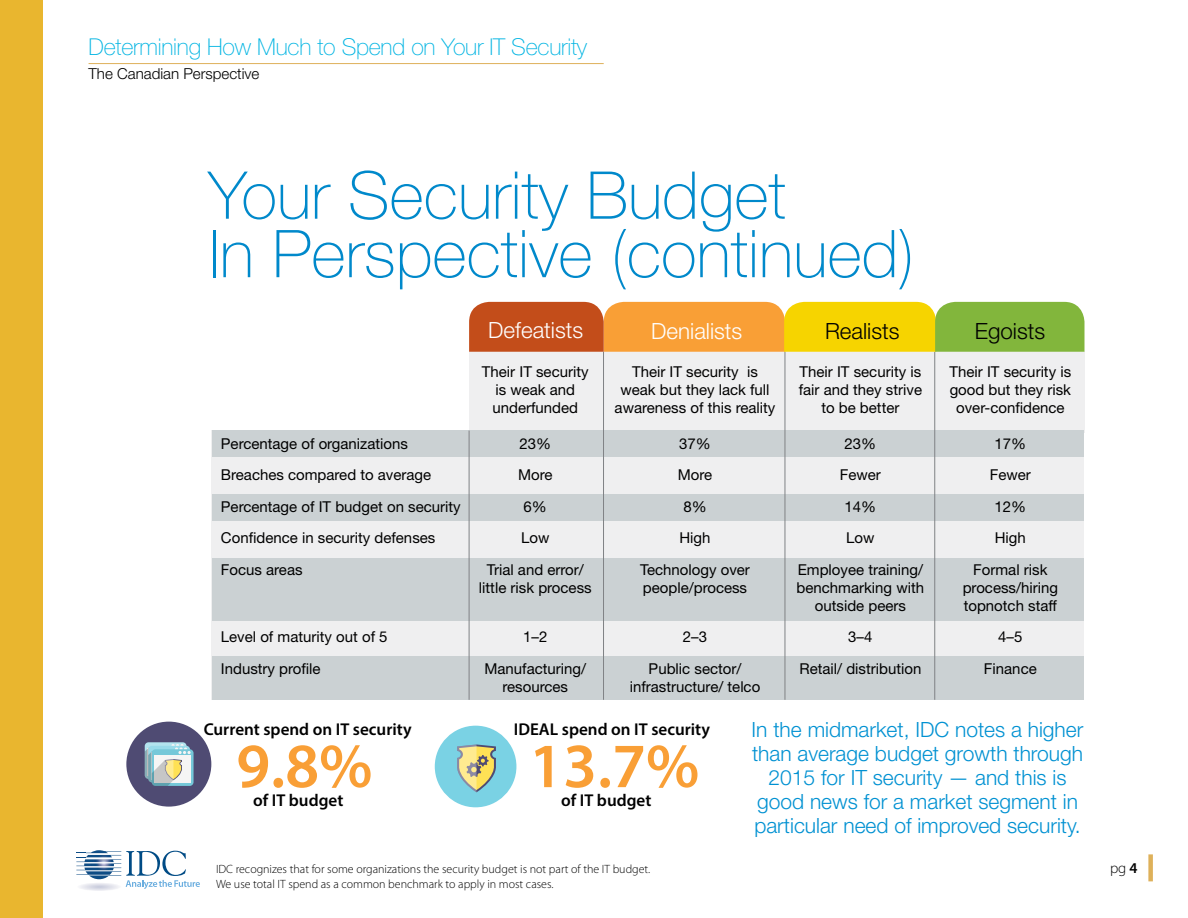
<style>
.page{position:relative;width:1188px;height:918px;background:#fff}
.page>*{position:absolute;margin:0;border:0;box-sizing:border-box;transform-origin:0 0}
.t1{font:100 66px/58.5px "Helvetica Neue";color:#0089cb}
.t2{font:600 63.45px "Myriad Pro";color:#f99f36}
.t3{font:100 23.25px "Helvetica Neue";letter-spacing:-.01em;color:#00b4e2}
.t4{font:300 22.35px "Helvetica Neue";color:#fff}
.t5{font:300 22.35px "Helvetica Neue";color:#000}
.t6{font:300 21px/24px "Helvetica Neue";color:#0091d2;text-align:center}
.t7{font:600 17.1px "Myriad Pro";color:#000}
.t8{font:300 15.15px "Helvetica Neue";color:#000}
.t9{font:15px/18px "Helvetica Neue";color:#000;text-align:center}
.t10{font:300 15px "Myriad Pro";color:#000}
.t11{font:300 12px/15px "Myriad Pro";color:#000}
.s1{font-weight:600}
</style>
<div class="page">
<svg style="left:76px;top:851px;width:124px;height:40px"></svg>
<div style="left:1148px;top:854px;width:5px;height:27px;background:#deb15a"></div>
<div style="left:0;top:0;width:44px;height:918px;background:#e9b62f"></div>
<hr style="left:89px;top:63px;width:515px;height:1px;background:#deb15a">
<div style="left:212px;top:431px;width:872px;height:269px;background:#efeff0"></div>
<div style="left:469px;top:352px;width:615px;height:81px;background:#efeff0"></div>
<div style="left:212px;top:431px;width:872px;height:26px;background:#cbd1d3"></div>
<div style="left:212px;top:495px;width:872px;height:26px;background:#cbd1d3"></div>
<div style="left:212px;top:656px;width:872px;height:44px;background:#cbd1d3"></div>
<div style="left:212px;top:559px;width:872px;height:62px;background:#cbd1d3"></div>
<hr style="left:603px;top:352px;width:1px;height:348px;background:#808285">
<hr style="left:469px;top:431px;width:1px;height:269px;background:#808285">
<hr style="left:785px;top:352px;width:1px;height:348px;background:#808285">
<hr style="left:934px;top:352px;width:1px;height:348px;background:#808285">
<div style="left:126px;top:722px;width:85px;height:85px;background:#4f4b73;border-radius:50%"></div>
<div style="left:145px;top:742px;width:42px;height:37px;background:#b3e4ef;border-radius:4px"></div>
<div style="left:152px;top:749px;width:42px;height:37px;background:#75c8d9;border-radius:4px"></div>
<svg style="left:145px;top:744px;width:46px;height:42px"></svg>
<div style="left:435px;top:726px;width:81px;height:81px;background:#7ad2e4;border-radius:50%"></div>
<svg style="left:457px;top:744px;width:39px;height:48px"></svg>
<svg style="left:469px;top:302px;width:616px;height:50px;background:#d0a129"></svg>
<h3 class="t3" style="left:89px;top:33px;width:500px">Determining How Much to Spend on Your IT Security</h3>
<p class="t8" style="left:89px;top:65px;width:172px">The Canadian Perspective</p>
<p class="t1" style="left:208px;top:166px;width:707px">Your Security Budget<br>In Perspective (continued)</p>
<p class="t9" style="left:221px;top:434px;width:189px">Percentage of organizations</p>
<p class="t9" style="left:221px;top:466px;width:212px">Breaches compared to average</p>
<p class="t9" style="left:221px;top:497px;width:241px">Percentage of IT budget on security</p>
<p class="t9" style="left:221px;top:529px;width:216px">Confidence in security defenses</p>
<p class="t9" style="left:221px;top:560px;width:83px">Focus areas</p>
<p class="t9" style="left:221px;top:628px;width:168px">Level of maturity out of 5</p>
<p class="t9" style="left:221px;top:659px;width:101px">Industry profile</p>
<p class="t7" style="left:204px;top:719px;width:209px">Current spend on IT security</p>
<p class="t2" style="left:236px;top:725px;width:138px">9.8%</p>
<p class="t7" style="left:253px;top:790px;width:92px">of IT budget</p>
<p class="t4" style="left:488px;top:316px;width:96px">Defeatists</p>
<p class="t4" style="left:651px;top:317px;width:93px">Denialists</p>
<p class="t5" style="left:825px;top:317px;width:76px">Realists</p>
<p class="t5" style="left:975px;top:317px;width:72px">Egoists</p>
<p class="t9" style="left:482px;top:362px;width:108px">Their IT security is weak and underfunded</p>
<p class="t9" style="left:519px;top:434px;width:33px">23%</p>
<p class="t9" style="left:518px;top:466px;width:36px">More</p>
<p class="t9" style="left:524px;top:497px;width:25px">6%</p>
<p class="t9" style="left:521px;top:529px;width:30px">Low</p>
<p class="t9" style="left:479px;top:560px;width:114px">Trial and error/ little risk process</p>
<p class="t9" style="left:523px;top:628px;width:26px">1–2</p>
<p class="t9" style="left:484px;top:659px;width:103px">Manufacturing/ resources</p>
<p class="t9" style="left:615px;top:362px;width:162px">Their IT security is weak but they lack full awareness of this reality</p>
<p class="t9" style="left:679px;top:434px;width:33px">37%</p>
<p class="t9" style="left:678px;top:466px;width:36px">More</p>
<p class="t9" style="left:683px;top:497px;width:25px">8%</p>
<p class="t9" style="left:679px;top:529px;width:33px">High</p>
<p class="t9" style="left:640px;top:560px;width:111px;text-align:left">Technology over people/process</p>
<p class="t9" style="left:683px;top:628px;width:26px">2–3</p>
<p class="t9" style="left:630px;top:659px;width:132px">Public sector/ infrastructure/ telco</p>
<p class="t9" style="left:799px;top:362px;width:125px">Their IT security is fair and they strive to be better</p>
<p class="t9" style="left:845px;top:434px;width:33px">23%</p>
<p class="t9" style="left:840px;top:466px;width:43px">Fewer</p>
<p class="t9" style="left:845px;top:497px;width:33px">14%</p>
<p class="t9" style="left:846px;top:529px;width:30px">Low</p>
<p class="t9" style="left:797px;top:560px;width:129px">Employee training/ benchmarking with outside peers</p>
<p class="t9" style="left:848px;top:628px;width:26px">3–4</p>
<p class="t9" style="left:799px;top:659px;width:123px">Retail/ distribution</p>
<p class="t9" style="left:950px;top:362px;width:123px">Their IT security is good but they risk over-confidence</p>
<p class="t9" style="left:995px;top:434px;width:33px">17%</p>
<p class="t9" style="left:990px;top:466px;width:43px">Fewer</p>
<p class="t9" style="left:995px;top:497px;width:33px">12%</p>
<p class="t9" style="left:995px;top:529px;width:33px">High</p>
<p class="t9" style="left:963px;top:560px;width:97px">Formal risk process/hiring topnotch staff</p>
<p class="t9" style="left:998px;top:628px;width:26px">4–5</p>
<p class="t9" style="left:984px;top:659px;width:54px">Finance</p>
<p class="t7" style="left:514px;top:719px;width:198px">IDEAL spend on IT security</p>
<p class="t2" style="left:529px;top:725px;width:172px">13.7%</p>
<p class="t7" style="left:561px;top:790px;width:92px">of IT budget</p>
<p class="t6" style="left:752px;top:717px;width:333px">In the midmarket, IDC notes a higher than average budget growth through 2015 for IT security — and this is good news for a market segment in particular need of improved security.</p>
<p class="t11" style="left:216px;top:861px;width:436px">IDC recognizes that for some organizations the security budget is not part of the IT budget.<br>We use total IT spend as a common benchmark to apply in most cases.</p>
<p class="t10" style="left:1110px;top:859px;width:29px">pg<span class="s1">4</span></p>
</div>
